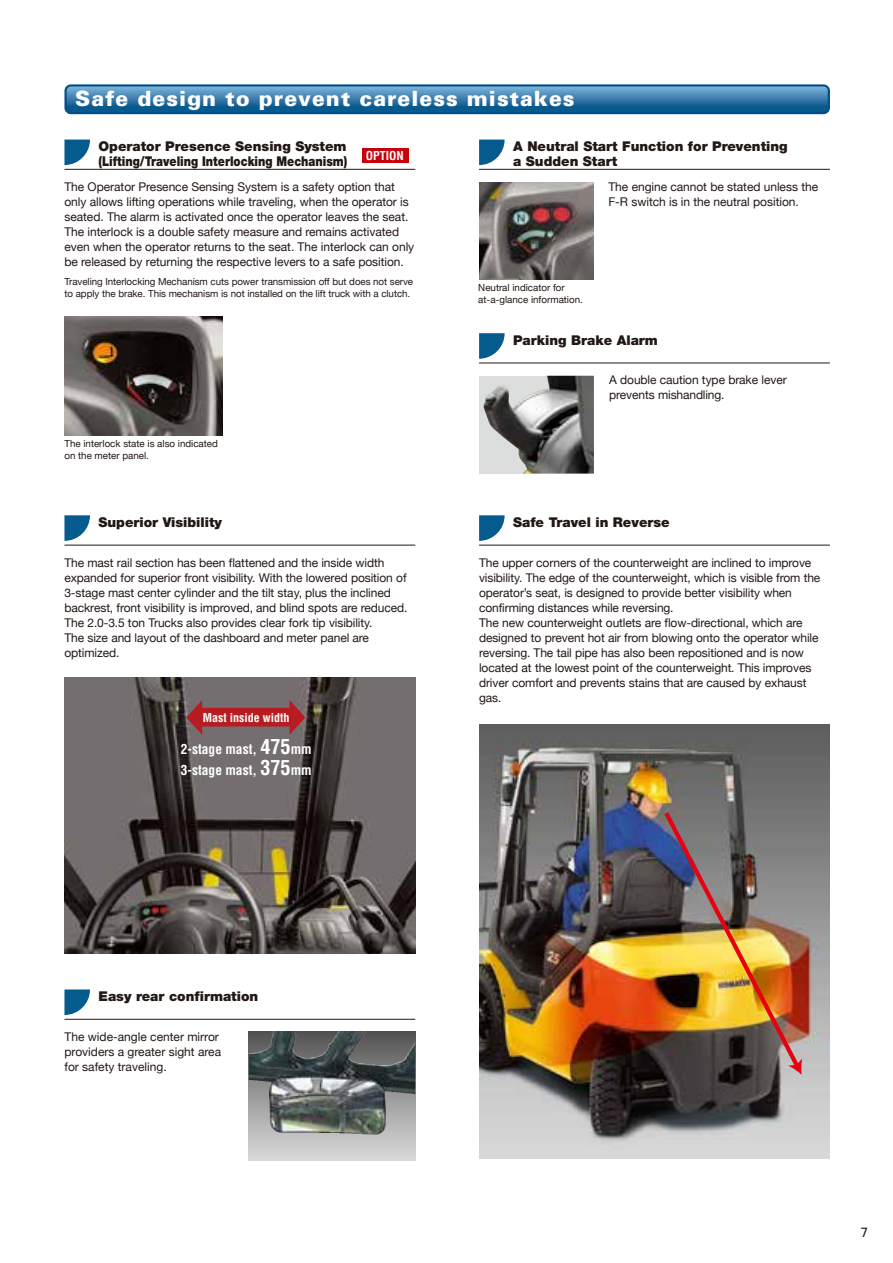
<style>
.page{position:relative;width:893px;height:1263px;background:#fff}
.page>*{position:absolute;margin:0;border:0;box-sizing:border-box;transform-origin:0 0}
.t1{font:900 21px "Univers";letter-spacing:.05em;color:#fff}
.t2{font:900 13.5px/14.2px "Helvetica Neue";color:#221815}
.t3{font:700 condensed 13.5px/21px "Helvetica";color:#fff}
.t4{font:13.5px "Univers";color:#221815}
.t5{font:12px/15px "Helvetica Neue";letter-spacing:-.005em;color:#221815}
.t6{font:700 condensed 12px "Helvetica";color:#fff}
.t7{font:9.75px/11.7px "Helvetica Neue";letter-spacing:-.005em;color:#221815}
.s1{font-size:20.25px}
</style>
<div class="page">
<img style="left:64px;top:317px;width:158px;height:119px">
<svg style="left:479px;top:140px;width:26px;height:25px"></svg>
<hr style="left:479px;top:169px;width:351px;height:1px;background:#221815">
<img style="left:479px;top:182px;width:115px;height:98px">
<svg style="left:479px;top:333px;width:26px;height:26px"></svg>
<hr style="left:479px;top:363px;width:351px;height:1px;background:#221815">
<div style="left:479px;top:376px;width:115px;height:97px;background:#dcdddd"></div>
<img style="left:483px;top:376px;width:111px;height:97px">
<div style="left:249px;top:1031px;width:166px;height:129px;background:#cccccd"></div>
<img style="left:249px;top:1031px;width:166px;height:104px">
<svg style="left:64px;top:989px;width:26px;height:26px"></svg>
<hr style="left:64px;top:1019px;width:351px;height:1px;background:#221815">
<svg style="left:64px;top:84px;width:766px;height:30px;background:#206497"></svg>
<svg style="left:67px;top:87px;width:761px;height:25px;background:#377bab"></svg>
<svg style="left:64px;top:140px;width:26px;height:25px"></svg>
<hr style="left:64px;top:169px;width:351px;height:1px;background:#221815">
<svg style="left:64px;top:515px;width:26px;height:26px"></svg>
<hr style="left:64px;top:545px;width:351px;height:1px;background:#221815">
<img style="left:479px;top:724px;width:351px;height:434px">
<img style="left:64px;top:677px;width:351px;height:277px">
<svg style="left:479px;top:515px;width:26px;height:26px"></svg>
<hr style="left:479px;top:545px;width:351px;height:1px;background:#221815">
<div style="left:362px;top:148px;width:47px;height:14px;background:#c7000b"></div>
<svg style="left:186px;top:700px;width:119px;height:35px;background:#974346"></svg>
<img style="left:660px;top:807px;width:144px;height:268px">
<h1 class="t1" style="left:75px;top:86px;width:501px">Safe design to prevent careless mistakes</h1>
<p class="t2" style="left:99px;top:139px;width:250px">Operator Presence Sensing System (Lifting/Traveling Interlocking Mechanism)</p>
<p class="t5" style="left:64px;top:180px;width:351px">The Operator Presence Sensing System is a safety option that only allows lifting operations while traveling, when the operator is seated. The alarm is activated once the operator leaves the seat.<br>The interlock is a double safety measure and remains activated even when the operator returns to the seat. The interlock can only be released by returning the respective levers to a safe position.</p>
<p class="t7" style="left:64px;top:276px;width:350px">Traveling Interlocking Mechanism cuts power transmission off but does not serve to apply the brake. This mechanism is not installed on the lift truck with a clutch.</p>
<p class="t2" style="left:513px;top:139px;width:276px">A Neutral Start Function for Preventing a Sudden Start</p>
<p class="t6" style="left:366px;top:148px;width:40px">OPTION</p>
<p class="t5" style="left:608px;top:180px;width:211px">The engine cannot be stated unless the<br>F-R switch is in the neutral position.</p>
<p class="t7" style="left:478px;top:283px;width:106px">Neutral indicator for at-a-glance information.</p>
<p class="t2" style="left:513px;top:333px;width:146px">Parking Brake Alarm</p>
<p class="t7" style="left:64px;top:438px;width:155px">The interlock state is also indicated on the meter panel.</p>
<p class="t2" style="left:99px;top:515px;width:125px">Superior Visibility</p>
<p class="t5" style="left:64px;top:555px;width:344px">The mast rail section has been flattened and the inside width expanded for superior front visibility. With the lowered position of 3-stage mast center cylinder and the tilt stay, plus the inclined backrest, front visibility is improved, and blind spots are reduced.<br>The 2.0-3.5 ton Trucks also provides clear fork tip visibility.<br>The size and layout of the dashboard and meter panel are optimized.</p>
<p class="t6" style="left:203px;top:710px;width:88px">Mast inside width</p>
<p class="t3" style="left:181px;top:738px;width:132px">2-stage mast, <span class="s1">475</span>mm<br>3-stage mast, <span class="s1">375</span>mm</p>
<p class="t5" style="left:609px;top:373px;width:179px">A double caution type brake lever prevents mishandling.</p>
<p class="t2" style="left:513px;top:515px;width:158px">Safe Travel in Reverse</p>
<p class="t5" style="left:479px;top:555px;width:343px">The upper corners of the counterweight are inclined to improve visibility. The edge of the counterweight, which is visible from the operator’s seat, is designed to provide better visibility when confirming distances while reversing.<br>The new counterweight outlets are flow-directional, which are designed to prevent hot air from blowing onto the operator while reversing. The tail pipe has also been repositioned and is now located at the lowest point of the counterweight. This improves driver comfort and prevents stains that are caused by exhaust gas.</p>
<p class="t2" style="left:99px;top:989px;width:161px">Easy rear confirmation</p>
<p class="t5" style="left:64px;top:1029px;width:158px">The wide-angle center mirror providers a greater sight area for safety traveling.</p>
<p class="t4" style="left:861px;top:1223px;width:9px">7</p>
</div>
